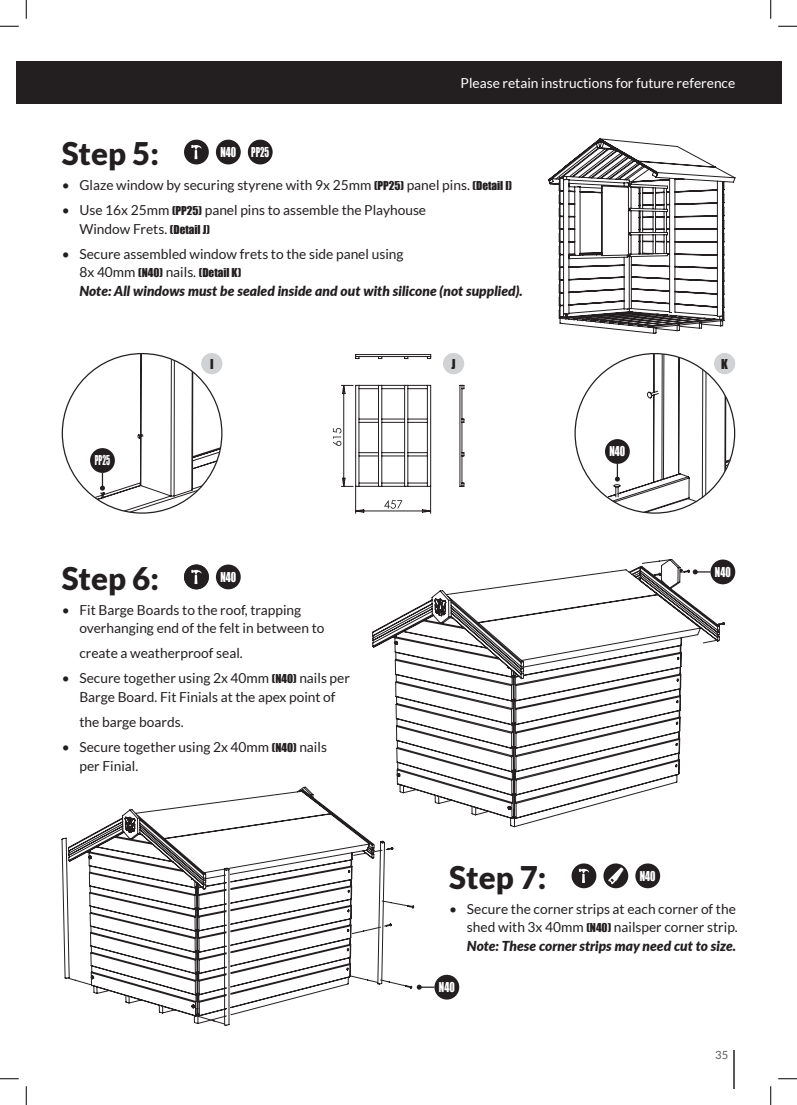
<style>
.page{position:relative;width:797px;height:1105px;background:#fff}
.page>*{position:absolute;margin:0;border:0;box-sizing:border-box;transform-origin:0 0}
.t1{font:900 31.25px "Lato";color:#231f20}
.t2{font:13.75px/18.8px "Lato";color:#231f20}
.t3{font:italic 900 13.75px "Lato";color:#231f20}
.t4{font:13.75px "Lato";color:#fff}
.t5{font:12.5px "Impact";color:#fff;scale:.8 1}
.t6{font:12.5px "Impact";color:#fff;scale:.6 1}
.t7{font:12.5px "Impact";color:#231f20}
.t8{font:11.25px "Impact";color:#231f20}
.t9{font:11.25px "Lato";color:#57585a}
.s1{font-family:"Impact";font-size:11.25px}
.s2{font-family:"Lato";font-size:13.75px}
.s3{font-weight:900;font-style:italic}
</style>
<div class="page">
<div style="left:16px;top:62px;width:765px;height:42px;background:#231f20"></div>
<hr style="left:733px;top:1050px;width:2px;height:39px;background:#57585a">
<div style="left:216px;top:564px;width:25px;height:25px;background:#231f20;border-radius:50%"></div>
<div style="left:184px;top:564px;width:25px;height:25px;background:#231f20;border-radius:50%"></div>
<svg style="left:191px;top:570px;width:16px;height:15px"></svg>
<svg style="left:372px;top:559px;width:353px;height:269px"></svg>
<svg style="left:641px;top:559px;width:29px;height:5px"></svg>
<svg style="left:702px;top:639px;width:16px;height:5px"></svg>
<svg style="left:61px;top:786px;width:353px;height:240px"></svg>
<svg style="left:374px;top:849px;width:13px;height:3px"></svg>
<svg style="left:353px;top:852px;width:14px;height:4px"></svg>
<svg style="left:351px;top:925px;width:35px;height:9px"></svg>
<svg style="left:381px;top:900px;width:27px;height:6px"></svg>
<svg style="left:67px;top:977px;width:25px;height:9px"></svg>
<svg style="left:196px;top:1015px;width:29px;height:10px"></svg>
<svg style="left:350px;top:975px;width:56px;height:12px"></svg>
<svg style="left:692px;top:569px;width:18px;height:5px"></svg>
<div style="left:710px;top:559px;width:25px;height:25px;background:#231f20;border-radius:50%"></div>
<svg style="left:417px;top:985px;width:17px;height:5px"></svg>
<div style="left:434px;top:975px;width:25px;height:24px;background:#231f20;border-radius:50%"></div>
<div style="left:216px;top:140px;width:25px;height:24px;background:#231f20;border-radius:50%"></div>
<div style="left:248px;top:140px;width:25px;height:24px;background:#231f20;border-radius:50%"></div>
<div style="left:184px;top:140px;width:25px;height:24px;background:#231f20;border-radius:50%"></div>
<svg style="left:191px;top:145px;width:10px;height:14px"></svg>
<svg style="left:548px;top:138px;width:187px;height:196px"></svg>
<div style="left:714px;top:353px;width:21px;height:21px;background:#d1d2d4;border-radius:50%"></div>
<div style="left:201px;top:353px;width:21px;height:21px;background:#d1d2d4;border-radius:50%"></div>
<svg style="left:90px;top:448px;width:25px;height:25px"></svg>
<svg style="left:92px;top:354px;width:130px;height:159px"></svg>
<svg style="left:605px;top:439px;width:24px;height:25px"></svg>
<svg style="left:607px;top:354px;width:127px;height:159px"></svg>
<svg style="left:333px;top:354px;width:132px;height:160px"></svg>
<div style="left:443px;top:353px;width:21px;height:21px;background:#d1d2d4;border-radius:50%"></div>
<div style="left:635px;top:863px;width:25px;height:25px;background:#231f20;border-radius:50%"></div>
<div style="left:603px;top:863px;width:25px;height:25px;background:#231f20;border-radius:50%"></div>
<svg style="left:608px;top:867px;width:15px;height:17px"></svg>
<div style="left:571px;top:863px;width:25px;height:25px;background:#231f20;border-radius:50%"></div>
<svg style="left:579px;top:869px;width:10px;height:14px"></svg>
<svg style="left:0;top:25px;width:19px;height:2px"></svg>
<svg style="left:778px;top:25px;width:19px;height:2px"></svg>
<svg style="left:0;top:1078px;width:19px;height:1px"></svg>
<svg style="left:778px;top:1078px;width:19px;height:1px"></svg>
<svg style="left:25px;top:0;width:2px;height:19px"></svg>
<svg style="left:25px;top:1086px;width:2px;height:19px"></svg>
<svg style="left:770px;top:0;width:1px;height:19px"></svg>
<svg style="left:770px;top:1086px;width:1px;height:19px"></svg>
<p class="t4" style="left:460px;top:76px;width:276px">Please retain instructions for future reference</p>
<h1 class="t1" style="left:62px;top:135px;width:99px">Step 5:</h1>
<p class="t2" style="left:62px;top:175px;width:452px">• Glaze window by securing styrene with 9x 25mm <span class="s1">(PP25)</span> panel pins. <span class="s1">(Detail I)</span></p>
<p class="t2" style="left:79px;top:200px;width:348px;text-indent:-18px">• Use 16x 25mm <span class="s1">(PP25)</span> panel pins to assemble the Playhouse<br>Window Frets. <span class="s1">(Detail J)</span></p>
<p class="t2" style="left:62px;top:244px;width:343px">• Secure assembled window frets to the side panel using</p>
<p class="t8" style="left:79px;top:264px;width:163px"><span class="s2">8x 40mm</span> (N40) <span class="s2">nails.</span> (Detail K)</p>
<p class="t3" style="left:79px;top:281px;width:445px">Note: All windows must be sealed inside and out with silicone (not supplied).</p>
<p class="t5" style="left:220px;top:142px;width:62px">N40 PP25</p>
<p class="t6" style="left:95px;top:451px;width:27px">PP25</p>
<p class="t7" style="left:210px;top:354px;width:5px">I</p>
<p class="t7" style="left:721px;top:354px;width:8px">K</p>
<p class="t7" style="left:451px;top:354px;width:6px">J</p>
<p class="t5" style="left:609px;top:442px;width:21px">N40</p>
<h1 class="t1" style="left:62px;top:560px;width:99px">Step 6:</h1>
<p class="t2" style="left:79px;top:600px;width:246px;text-indent:-18px">• Fit Barge Boards to the roof, trapping overhanging end of the felt in between to</p>
<p class="t2" style="left:79px;top:644px;width:165px">create a weatherproof seal.</p>
<p class="t2" style="left:62px;top:669px;width:290px;text-align:center">• Secure together using 2x 40mm <span class="s1">(N40)</span> nails per<br>Barge Board. Fit Finials at the apex point of</p>
<p class="t2" style="left:79px;top:713px;width:106px">the barge boards.</p>
<p class="t2" style="left:79px;top:738px;width:249px;text-indent:-18px">• Secure together using 2x 40mm <span class="s1">(N40)</span> nails per Finial.</p>
<p class="t5" style="left:220px;top:567px;width:21px">N40</p>
<p class="t5" style="left:715px;top:562px;width:21px">N40</p>
<h1 class="t1" style="left:449px;top:859px;width:99px">Step 7:</h1>
<p class="t2" style="left:467px;top:899px;width:272px;text-indent:-18px">• Secure the corner strips at each corner of the shed with 3x 40mm <span class="s1">(N40)</span> nailsper corner strip.<br><span class="s3">Note: These corner strips may need cut to size.</span></p>
<p class="t5" style="left:640px;top:866px;width:21px">N40</p>
<p class="t5" style="left:439px;top:977px;width:21px">N40</p>
<p class="t9" style="left:715px;top:1049px;width:15px">35</p>
</div>
